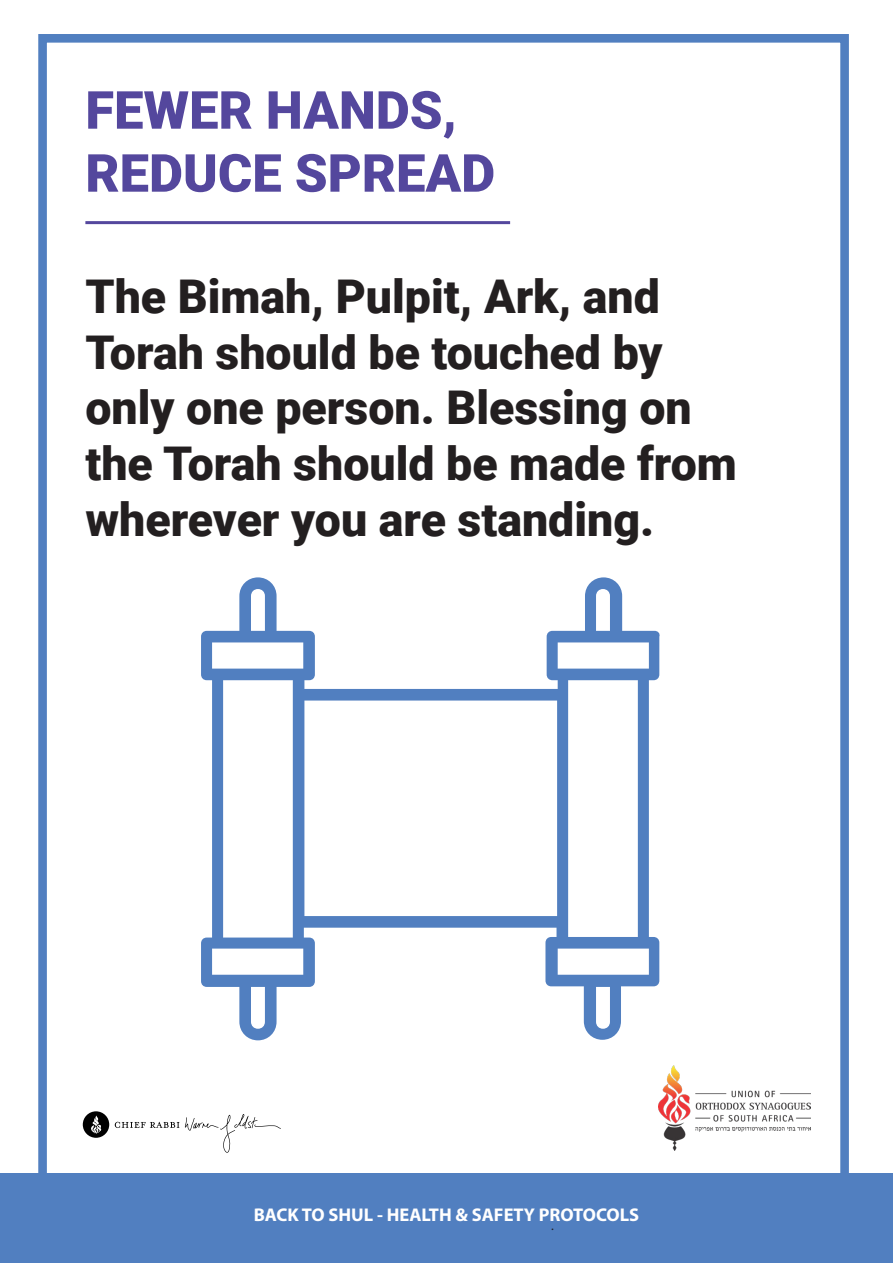
<style>
.page{position:relative;width:893px;height:1263px;background:#fff}
.page>*{position:absolute;margin:0;border:0;box-sizing:border-box;transform-origin:0 0}
.t1{font:900 52.5px "Roboto";color:#54479d}
.t2{font:900 46.5px/55.8px "Roboto";color:#231f20}
.t3{font:700 18.45px "Myriad Pro";color:#fff}
.t4{font:13.2px "Myriad Pro";color:#231f20}
</style>
<div class="page">
<div style="left:0;top:1174px;width:893px;height:89px;background:#517fc0"></div>
<div style="left:38px;top:34px;width:811px;height:1198px;border:9px solid #517fc0"></div>
<hr style="left:85px;top:221px;width:425px;height:3px;background:#54479d">
<svg style="left:201px;top:577px;width:459px;height:463px"></svg>
<img style="left:659px;top:1065px;width:151px;height:85px">
<svg style="left:115px;top:1114px;width:166px;height:39px"></svg>
<svg style="left:83px;top:1111px;width:26px;height:27px"></svg>
<p class="t1" style="left:85px;top:73px;width:373px">FEWER HANDS,</p>
<p class="t1" style="left:85px;top:136px;width:411px">REDUCE SPREAD</p>
<p class="t2" style="left:85px;top:267px;width:653px">The Bimah, Pulpit, Ark, and<br>Torah should be touched by only one person. Blessing on the Torah should be made from wherever you are standing.</p>
<p class="t3" style="left:254px;top:1202px;width:387px">BACK TO SHUL - HEALTH &amp; SAFETY PROTOCOLS</p>
<p class="t4" style="left:551px;top:1217px;width:4px">.</p>
</div>
